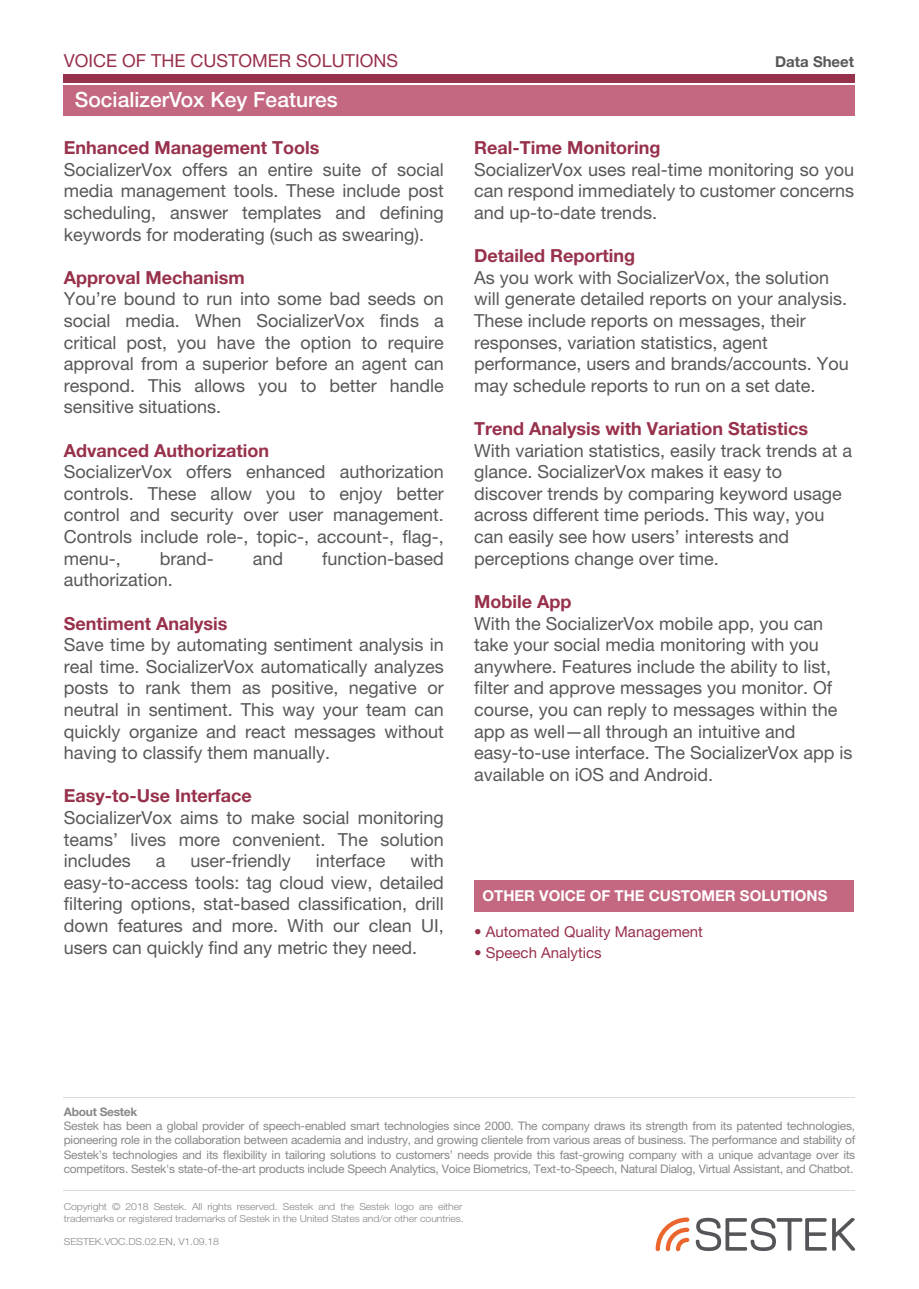
<style>
.page{position:relative;width:919px;height:1289px;background:#fff}
.page>*{position:absolute;margin:0;border:0;box-sizing:border-box;transform-origin:0 0}
.t1{font:500 21px "Helvetica Neue LT Pro";color:#fff}
.t2{font:18px/21.6px "Helvetica Neue LT Pro";color:#58585a;text-align:justify}
.t3{font:700 18px "Helvetica Neue LT Pro";color:#98314b}
.t4{font:18px "Helvetica Neue LT Pro";color:#98314b}
.t5{font:15px "Helvetica Neue LT Pro";color:#98314b}
.t6{font:700 15px "Helvetica Neue LT Pro";color:#fff}
.t7{font:700 15px "Helvetica Neue LT Pro";color:#58585a}
.t8{font:11.85px/14.1px "Helvetica Neue LT Pro";letter-spacing:-.02em;color:#87888a;text-align:justify}
.t9{font:700 11.85px "Helvetica Neue LT Pro";letter-spacing:-.02em;color:#87888a}
.t10{font:300 9.75px/11.7px "Helvetica Neue LT Pro";letter-spacing:-.01em;color:#87888a;scale:1.08 1}
</style>
<div class="page">
<svg style="left:695px;top:1217px;width:160px;height:34px"></svg>
<svg style="left:655px;top:1217px;width:34px;height:34px"></svg>
<hr style="left:64px;top:1096px;width:791px;height:1px;background:#dbdbdb">
<hr style="left:64px;top:1190px;width:791px;height:1px;background:#dbdbdb">
<div style="left:474px;top:880px;width:380px;height:31px;background:#c36880"></div>
<div style="left:64px;top:74px;width:791px;height:9px;background:#98314b"></div>
<div style="left:64px;top:85px;width:791px;height:31px;background:#c36880"></div>
<p class="t4" style="left:64px;top:50px;width:336px">VOICE OF THE CUSTOMER SOLUTIONS</p>
<p class="t7" style="left:775px;top:53px;width:80px">Data Sheet</p>
<p class="t1" style="left:75px;top:87px;width:264px">SocializerVox Key Features</p>
<p class="t3" style="left:64px;top:136px;width:257px">Enhanced Management Tools</p>
<p class="t2" style="left:64px;top:158px;width:381px">SocializerVox offers an entire suite of social media management tools. These include post scheduling, answer templates and defining keywords for moderating (such as swearing).</p>
<p class="t3" style="left:64px;top:266px;width:182px">Approval Mechanism</p>
<p class="t2" style="left:64px;top:288px;width:381px">You’re bound to run into some bad seeds on social media. When SocializerVox finds a critical post, you have the option to require approval from a superior before an agent can respond. This allows you to better handle sensitive situations.</p>
<p class="t3" style="left:64px;top:439px;width:207px">Advanced Authorization</p>
<p class="t2" style="left:64px;top:461px;width:381px">SocializerVox offers enhanced authorization controls. These allow you to enjoy better control and security over user management.<br>Controls include role-, topic-, account-, flag-, menu-,</p>
<p class="t2" style="left:160px;top:547px;width:56px">brand-</p>
<p class="t2" style="left:253px;top:547px;width:32px">and</p>
<p class="t2" style="left:322px;top:547px;width:123px">function-based</p>
<p class="t2" style="left:64px;top:569px;width:110px">authorization.</p>
<p class="t3" style="left:64px;top:612px;width:165px">Sentiment Analysis</p>
<p class="t2" style="left:64px;top:633px;width:381px">Save time by automating sentiment analysis in real time. SocializerVox automatically analyzes posts to rank them as positive, negative or neutral in sentiment. This way your team can quickly organize and react messages without having to classify them manually.</p>
<p class="t3" style="left:64px;top:784px;width:189px">Easy-to-Use Interface</p>
<p class="t2" style="left:64px;top:806px;width:381px">SocializerVox aims to make social monitoring teams’ lives more convenient. The solution includes</p>
<p class="t2" style="left:156px;top:849px;width:11px">a</p>
<p class="t2" style="left:190px;top:849px;width:102px">user-friendly</p>
<p class="t2" style="left:316px;top:849px;width:71px">interface</p>
<p class="t2" style="left:64px;top:849px;width:381px;text-indent:346px">with easy-to-access tools: tag cloud view, detailed filtering options, stat-based classification, drill down features and more. With our clean UI, users can quickly find any metric they need.</p>
<p class="t3" style="left:474px;top:136px;width:188px">Real-Time Monitoring</p>
<p class="t2" style="left:474px;top:158px;width:381px">SocializerVox uses real-time monitoring so you can respond immediately to customer concerns and up-to-date trends.</p>
<p class="t3" style="left:474px;top:244px;width:162px">Detailed Reporting</p>
<p class="t2" style="left:474px;top:266px;width:376px;text-align:left">As you work with SocializerVox, the solution will generate detailed reports on your analysis.<br>These include reports on messages, their responses, variation statistics, agent performance, users and brands/accounts. You may schedule reports to run on a set date.</p>
<p class="t3" style="left:474px;top:417px;width:335px">Trend Analysis with Variation Statistics</p>
<p class="t2" style="left:474px;top:439px;width:379px;text-align:left">With variation statistics, easily track trends at a glance. SocializerVox makes it easy to discover trends by comparing keyword usage across different time periods. This way, you can easily see how users’ interests and perceptions change over time.</p>
<p class="t3" style="left:474px;top:590px;width:99px">Mobile App</p>
<p class="t2" style="left:474px;top:612px;width:379px;text-align:left">With the SocializerVox mobile app, you can take your social media monitoring with you anywhere. Features include the ability to list, filter and approve messages you monitor. Of course, you can reply to messages within the app as well—all through an intuitive and easy-to-use interface. The SocializerVox app is available on iOS and Android.</p>
<p class="t6" style="left:482px;top:886px;width:346px">OTHER VOICE OF THE CUSTOMER SOLUTIONS</p>
<p class="t5" style="left:474px;top:922px;width:230px">• Automated Quality Management</p>
<p class="t5" style="left:474px;top:943px;width:129px">• Speech Analytics</p>
<p class="t9" style="left:64px;top:1104px;width:75px">About Sestek</p>
<p class="t8" style="left:64px;top:1118px;width:792px">Sestek has been a global provider of speech-enabled smart technologies since 2000. The company draws its strength from its patented technologies, pioneering role in the collaboration between academia and industry, and growing clientele from various areas of business. The performance and stability of Sestek’s technologies and its flexibility in tailoring solutions to customers’ needs provide this fast-growing company with a unique advantage over its competitors. Sestek's state-of-the-art products include Speech Analytics, Voice Biometrics, Text-to-Speech, Natural Dialog, Virtual Assistant, and Chatbot.</p>
<p class="t10" style="left:64px;top:1200px;width:372px">Copyright © 2018 Sestek. All rights reserved. Sestek and the Sestek logo are either trademarks or registered trademarks of Sestek in the United States and/or other countries.</p>
<p class="t10" style="left:64px;top:1235px;width:145px">SESTEK.VOC.DS.02.EN, V1.09.18</p>
</div>
